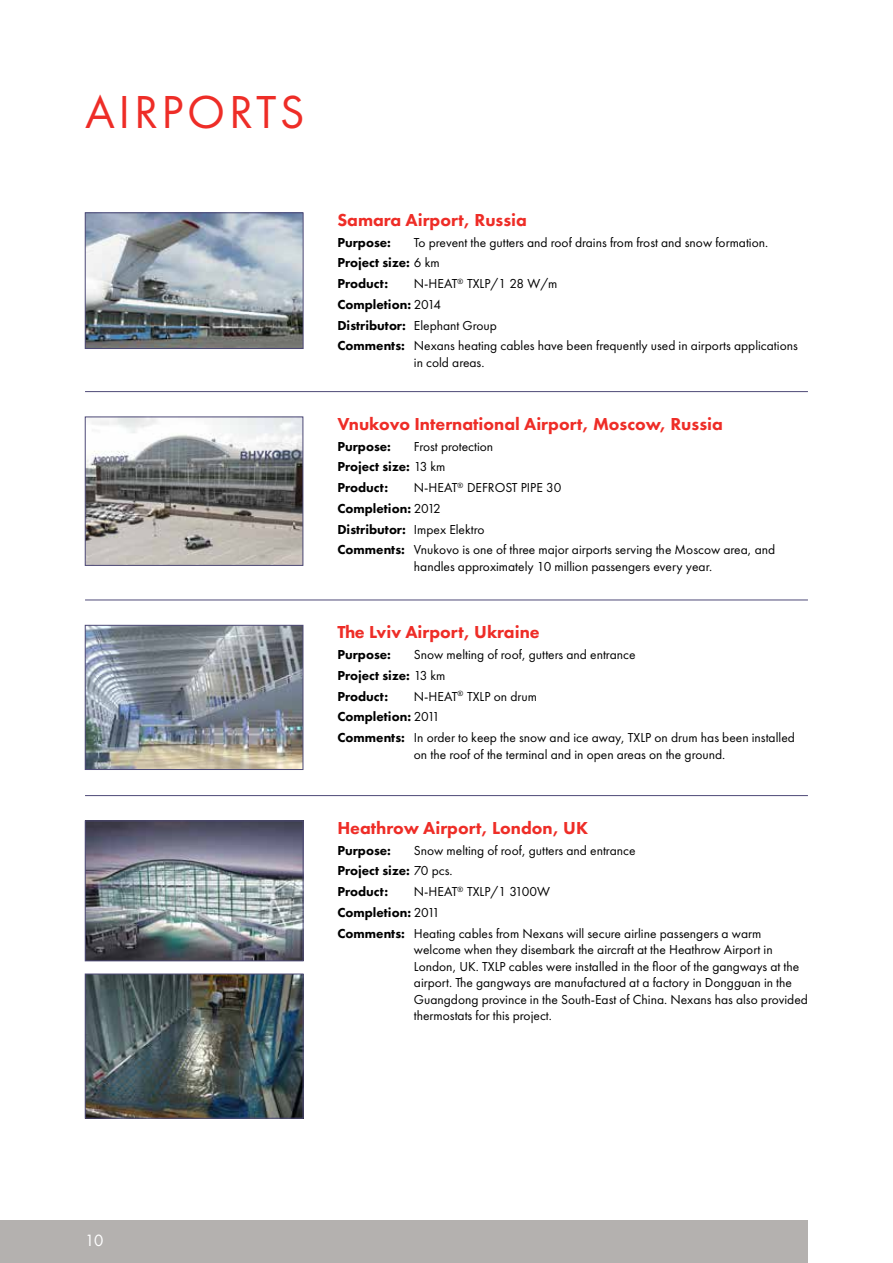
<style>
.page{position:relative;width:893px;height:1263px;background:#fff}
.page>*{position:absolute;margin:0;border:0;box-sizing:border-box;transform-origin:0 0}
.t1{font:48px "Futura PT Book";letter-spacing:.075em;color:#ee2d27}
.t2{font:18px "Futura PT Heavy";color:#ee2d27}
.t3{font:15px "Futura Std";color:#fff}
.t4{font:13.5px/16.5px "Futura PT Book";color:#000}
.t5{font:13.5px/20.7px "Futura PT Heavy";color:#000}
.s1{font-family:"Futura PT Book"}
.s2{font-family:"Futura PT Heavy"}
</style>
<div class="page">
<div style="left:0;top:1220px;width:808px;height:43px;background:#b4b1af"></div>
<img style="left:87px;top:976px;width:214px;height:140px">
<div style="left:85px;top:974px;width:218px;height:144px;border:1px solid #4d4977"></div>
<img style="left:87px;top:823px;width:214px;height:136px">
<div style="left:85px;top:821px;width:218px;height:140px;border:1px solid #4d4977"></div>
<hr style="left:85px;top:795px;width:723px;height:1px;background:#4d4977">
<img style="left:87px;top:215px;width:214px;height:132px">
<div style="left:85px;top:213px;width:218px;height:136px;border:1px solid #4d4977"></div>
<img style="left:87px;top:419px;width:214px;height:145px">
<div style="left:85px;top:417px;width:218px;height:149px;border:1px solid #4d4977"></div>
<img style="left:87px;top:627px;width:214px;height:141px">
<div style="left:85px;top:625px;width:218px;height:145px;border:1px solid #4d4977"></div>
<hr style="left:85px;top:391px;width:723px;height:1px;background:#4d4977">
<hr style="left:85px;top:600px;width:723px;height:1px;background:#4d4977">
<h1 class="t1" style="left:85px;top:83px;width:221px">AIRPORTS</h1>
<h2 class="t2" style="left:337px;top:208px;width:191px">Samara Airport, Russia</h2>
<p class="t5" style="left:337px;top:231px;width:55px">Purpose:</p>
<p class="t4" style="left:414px;top:234px;width:356px">To prevent the gutters and roof drains from frost and snow formation.</p>
<p class="t5" style="left:337px;top:252px;width:104px">Project size: <span class="s1">6 km<br></span>Product:</p>
<p class="t4" style="left:414px;top:275px;width:145px">N-HEAT<sup>®</sup> TXLP/1 28 W/m</p>
<p class="t5" style="left:337px;top:294px;width:105px">Completion: <span class="s1">2014</span></p>
<p class="t4" style="left:337px;top:315px;width:462px;line-height:20.7px"><span class="s2">Distributor:</span> Elephant Group<br><span class="s2">Comments:</span> Nexans heating cables have been frequently used in airports applications</p>
<p class="t4" style="left:414px;top:354px;width:72px">in cold areas.</p>
<h2 class="t2" style="left:337px;top:412px;width:387px">Vnukovo International Airport, Moscow, Russia</h2>
<p class="t5" style="left:337px;top:435px;width:55px">Purpose:</p>
<p class="t4" style="left:414px;top:438px;width:81px">Frost protection</p>
<p class="t5" style="left:337px;top:456px;width:110px">Project size: <span class="s1">13 km<br></span>Product:</p>
<p class="t4" style="left:414px;top:479px;width:149px">N-HEAT<sup>®</sup> DEFROST PIPE 30</p>
<p class="t5" style="left:337px;top:498px;width:149px">Completion: <span class="s1">2012<br></span>Distributor: <span class="s1">Impex Elektro</span></p>
<p class="t4" style="left:414px;top:542px;width:363px;text-indent:-77px"><span class="s2">Comments:</span> Vnukovo is one of three major airports serving the Moscow area, and handles approximately 10 million passengers every year.</p>
<h2 class="t2" style="left:337px;top:621px;width:204px">The Lviv Airport, Ukraine</h2>
<p class="t5" style="left:337px;top:644px;width:55px">Purpose:</p>
<p class="t4" style="left:414px;top:646px;width:223px">Snow melting of roof, gutters and entrance</p>
<p class="t5" style="left:337px;top:664px;width:110px">Project size: <span class="s1">13 km<br></span>Product:</p>
<p class="t4" style="left:414px;top:688px;width:125px">N-HEAT<sup>®</sup> TXLP on drum</p>
<p class="t5" style="left:337px;top:706px;width:104px">Completion: <span class="s1">2011</span></p>
<p class="t4" style="left:337px;top:729px;width:459px;text-align:center"><span class="s2">Comments:</span> In order to keep the snow and ice away, TXLP on drum has been installed on the roof of the terminal and in open areas on the ground.</p>
<h2 class="t2" style="left:337px;top:816px;width:252px">Heathrow Airport, London, UK</h2>
<p class="t5" style="left:337px;top:839px;width:55px">Purpose:</p>
<p class="t4" style="left:414px;top:842px;width:223px">Snow melting of roof, gutters and entrance</p>
<p class="t5" style="left:337px;top:860px;width:117px">Project size: <span class="s1">70 pcs.<br></span>Product:</p>
<p class="t4" style="left:414px;top:883px;width:138px">N-HEAT<sup>®</sup> TXLP/1 3100W</p>
<p class="t5" style="left:337px;top:902px;width:104px">Completion: <span class="s1">2011</span></p>
<p class="t4" style="left:414px;top:925px;width:396px;text-indent:-77px"><span class="s2">Comments:</span> Heating cables from Nexans will secure airline passengers a warm welcome when they disembark the aircraft at the Heathrow Airport in London, UK. TXLP cables were installed in the floor of the gangways at the airport. The gangways are manufactured at a factory in Dongguan in the Guangdong province in the South-East of China. Nexans has also provided thermostats for this project.</p>
<p class="t3" style="left:85px;top:1230px;width:20px">10</p>
</div>
